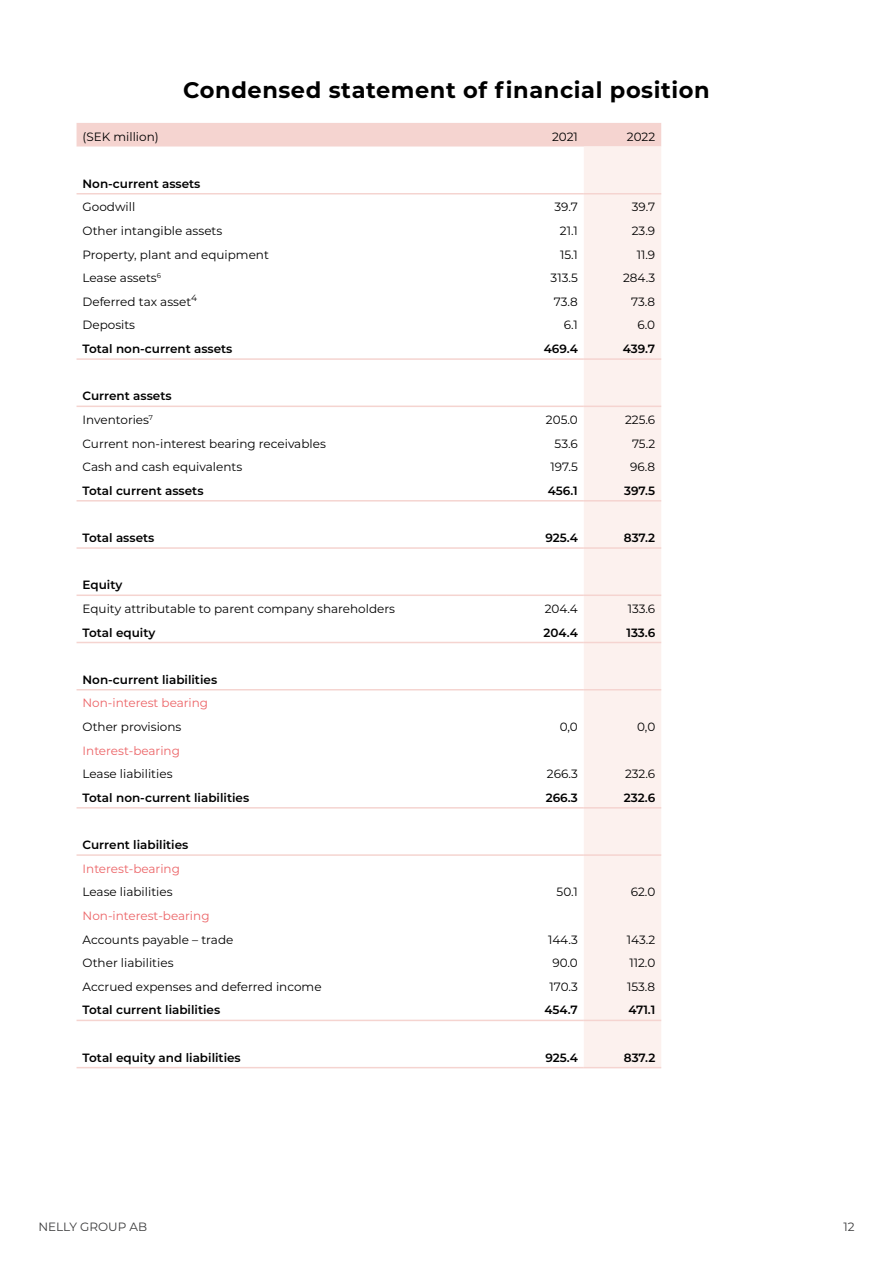
<style>
.page{position:relative;width:893px;height:1263px;background:#fff}
.page>*{position:absolute;margin:0;border:0;box-sizing:border-box;transform-origin:0 0}
.t1{font:700 22.5px "Montserrat";letter-spacing:.025em;color:#000}
.t2{font:12px "Montserrat";color:#000}
.t3{font:600 12px/23.5px "Montserrat";color:#000}
.t4{font:12px "Montserrat";color:#ec6467}
.t5{font:12px "Montserrat";color:#3b3b3c}
.s1{font-weight:400}
</style>
<div class="page">
<div style="left:77px;top:123px;width:584px;height:23px;background:#f5d4d0"></div>
<div style="left:584px;top:146px;width:77px;height:921px;background:#fcf1ee"></div>
<hr style="left:77px;top:193px;width:429px;height:1px;background:#f5d4d0">
<hr style="left:506px;top:193px;width:78px;height:1px;background:#f5d4d0">
<hr style="left:584px;top:193px;width:77px;height:1px;background:#f5d4d0">
<hr style="left:77px;top:358px;width:429px;height:2px;background:#f5d4d0">
<hr style="left:506px;top:358px;width:78px;height:2px;background:#f5d4d0">
<hr style="left:584px;top:358px;width:77px;height:2px;background:#f5d4d0">
<hr style="left:77px;top:406px;width:429px;height:1px;background:#f5d4d0">
<hr style="left:506px;top:406px;width:78px;height:1px;background:#f5d4d0">
<hr style="left:584px;top:406px;width:77px;height:1px;background:#f5d4d0">
<hr style="left:77px;top:500px;width:429px;height:1px;background:#f5d4d0">
<hr style="left:506px;top:500px;width:78px;height:1px;background:#f5d4d0">
<hr style="left:584px;top:500px;width:77px;height:1px;background:#f5d4d0">
<hr style="left:77px;top:547px;width:429px;height:2px;background:#f5d4d0">
<hr style="left:506px;top:547px;width:78px;height:2px;background:#f5d4d0">
<hr style="left:584px;top:547px;width:77px;height:2px;background:#f5d4d0">
<hr style="left:77px;top:594px;width:429px;height:2px;background:#f5d4d0">
<hr style="left:506px;top:594px;width:78px;height:2px;background:#f5d4d0">
<hr style="left:584px;top:594px;width:77px;height:2px;background:#f5d4d0">
<hr style="left:77px;top:642px;width:429px;height:1px;background:#f5d4d0">
<hr style="left:506px;top:642px;width:78px;height:1px;background:#f5d4d0">
<hr style="left:584px;top:642px;width:77px;height:1px;background:#f5d4d0">
<hr style="left:77px;top:689px;width:429px;height:1px;background:#f5d4d0">
<hr style="left:506px;top:689px;width:78px;height:1px;background:#f5d4d0">
<hr style="left:584px;top:689px;width:77px;height:1px;background:#f5d4d0">
<hr style="left:77px;top:807px;width:429px;height:1px;background:#f5d4d0">
<hr style="left:506px;top:807px;width:78px;height:1px;background:#f5d4d0">
<hr style="left:584px;top:807px;width:77px;height:1px;background:#f5d4d0">
<hr style="left:77px;top:854px;width:429px;height:2px;background:#f5d4d0">
<hr style="left:506px;top:854px;width:78px;height:2px;background:#f5d4d0">
<hr style="left:584px;top:854px;width:77px;height:2px;background:#f5d4d0">
<hr style="left:77px;top:1020px;width:429px;height:1px;background:#f5d4d0">
<hr style="left:506px;top:1020px;width:78px;height:1px;background:#f5d4d0">
<hr style="left:584px;top:1020px;width:77px;height:1px;background:#f5d4d0">
<hr style="left:77px;top:1067px;width:429px;height:1px;background:#f5d4d0">
<hr style="left:506px;top:1067px;width:78px;height:1px;background:#f5d4d0">
<hr style="left:584px;top:1067px;width:77px;height:1px;background:#f5d4d0">
<h1 class="t1" style="left:183px;top:74px;width:528px">Condensed statement of financial position</h1>
<p class="t2" style="left:83px;top:128px;width:78px">(SEK million)</p>
<p class="t2" style="left:552px;top:128px;width:27px">2021</p>
<p class="t2" style="left:627px;top:128px;width:30px">2022</p>
<p class="t3" style="left:83px;top:171px;width:119px">Non-current assets</p>
<p class="t2" style="left:83px;top:199px;width:54px">Goodwill</p>
<p class="t2" style="left:554px;top:199px;width:25px">39.7</p>
<p class="t2" style="left:632px;top:199px;width:25px">39.7</p>
<p class="t2" style="left:83px;top:222px;width:141px">Other intangible assets</p>
<p class="t2" style="left:560px;top:222px;width:19px">21.1</p>
<p class="t2" style="left:632px;top:222px;width:25px">23.9</p>
<p class="t2" style="left:83px;top:246px;width:188px">Property, plant and equipment</p>
<p class="t2" style="left:560px;top:246px;width:19px">15.1</p>
<p class="t2" style="left:637px;top:246px;width:20px">11.9</p>
<p class="t2" style="left:83px;top:270px;width:80px">Lease assets<sup>6</sup></p>
<p class="t2" style="left:551px;top:270px;width:29px">313.5</p>
<p class="t2" style="left:623px;top:270px;width:34px">284.3</p>
<p class="t2" style="left:83px;top:293px;width:116px">Deferred tax asset<sup>4</sup></p>
<p class="t2" style="left:554px;top:293px;width:26px">73.8</p>
<p class="t2" style="left:631px;top:293px;width:26px">73.8</p>
<p class="t2" style="left:83px;top:317px;width:54px">Deposits</p>
<p class="t2" style="left:564px;top:317px;width:16px">6.1</p>
<p class="t2" style="left:637px;top:317px;width:19px">6.0</p>
<p class="t3" style="left:83px;top:336px;width:151px">Total non-current assets</p>
<p class="t3" style="left:544px;top:336px;width:36px">469.4</p>
<p class="t3" style="left:623px;top:336px;width:34px">439.7</p>
<p class="t3" style="left:83px;top:384px;width:91px">Current assets<br><span class="s1">Inventories</span><sup>7</sup></p>
<p class="t2" style="left:546px;top:411px;width:33px">205.0</p>
<p class="t2" style="left:625px;top:411px;width:32px">225.6</p>
<p class="t2" style="left:83px;top:435px;width:245px">Current non-interest bearing receivables</p>
<p class="t2" style="left:555px;top:435px;width:25px">53.6</p>
<p class="t2" style="left:632px;top:435px;width:25px">75.2</p>
<p class="t2" style="left:83px;top:459px;width:161px">Cash and cash equivalents</p>
<p class="t2" style="left:550px;top:459px;width:29px">197.5</p>
<p class="t2" style="left:630px;top:459px;width:27px">96.8</p>
<p class="t3" style="left:83px;top:478px;width:122px">Total current assets</p>
<p class="t3" style="left:548px;top:478px;width:32px">456.1</p>
<p class="t3" style="left:624px;top:478px;width:33px">397.5</p>
<p class="t3" style="left:83px;top:525px;width:73px">Total assets</p>
<p class="t3" style="left:545px;top:525px;width:34px">925.4</p>
<p class="t3" style="left:624px;top:525px;width:33px">837.2</p>
<p class="t3" style="left:83px;top:573px;width:41px">Equity</p>
<p class="t2" style="left:83px;top:600px;width:314px">Equity attributable to parent company shareholders</p>
<p class="t2" style="left:545px;top:600px;width:35px">204.4</p>
<p class="t2" style="left:628px;top:600px;width:29px">133.6</p>
<p class="t3" style="left:83px;top:620px;width:74px">Total equity</p>
<p class="t3" style="left:543px;top:620px;width:36px">204.4</p>
<p class="t3" style="left:626px;top:620px;width:30px">133.6</p>
<p class="t3" style="left:83px;top:667px;width:136px">Non-current liabilities</p>
<p class="t4" style="left:83px;top:695px;width:127px">Non-interest bearing</p>
<p class="t2" style="left:83px;top:718px;width:100px">Other provisions</p>
<p class="t2" style="left:560px;top:718px;width:20px">0,0</p>
<p class="t2" style="left:637px;top:718px;width:20px">0,0</p>
<p class="t4" style="left:83px;top:742px;width:99px">Interest-bearing</p>
<p class="t2" style="left:83px;top:766px;width:91px">Lease liabilities</p>
<p class="t2" style="left:547px;top:766px;width:32px">266.3</p>
<p class="t2" style="left:625px;top:766px;width:32px">232.6</p>
<p class="t3" style="left:83px;top:785px;width:168px">Total non-current liabilities</p>
<p class="t3" style="left:546px;top:785px;width:34px">266.3</p>
<p class="t3" style="left:624px;top:785px;width:33px">232.6</p>
<p class="t3" style="left:83px;top:832px;width:107px">Current liabilities</p>
<p class="t4" style="left:83px;top:860px;width:99px">Interest-bearing</p>
<p class="t2" style="left:83px;top:884px;width:91px">Lease liabilities</p>
<p class="t2" style="left:557px;top:884px;width:23px">50.1</p>
<p class="t2" style="left:631px;top:884px;width:26px">62.0</p>
<p class="t4" style="left:83px;top:907px;width:128px">Non-interest-bearing</p>
<p class="t2" style="left:83px;top:931px;width:152px">Accounts payable – trade</p>
<p class="t2" style="left:548px;top:931px;width:31px">144.3</p>
<p class="t2" style="left:627px;top:931px;width:30px">143.2</p>
<p class="t2" style="left:83px;top:955px;width:92px">Other liabilities</p>
<p class="t2" style="left:552px;top:955px;width:27px">90.0</p>
<p class="t2" style="left:629px;top:955px;width:27px">112.0</p>
<p class="t2" style="left:83px;top:978px;width:241px">Accrued expenses and deferred income</p>
<p class="t2" style="left:549px;top:978px;width:30px">170.3</p>
<p class="t2" style="left:627px;top:978px;width:30px">153.8</p>
<p class="t3" style="left:83px;top:998px;width:139px">Total current liabilities</p>
<p class="t3" style="left:544px;top:998px;width:35px">454.7</p>
<p class="t3" style="left:628px;top:998px;width:28px">471.1</p>
<p class="t3" style="left:83px;top:1045px;width:160px">Total equity and liabilities</p>
<p class="t3" style="left:545px;top:1045px;width:34px">925.4</p>
<p class="t3" style="left:624px;top:1045px;width:33px">837.2</p>
<p class="t5" style="left:38px;top:1218px;width:110px">NELLY GROUP AB</p>
<p class="t5" style="left:844px;top:1218px;width:13px">12</p>
</div>
